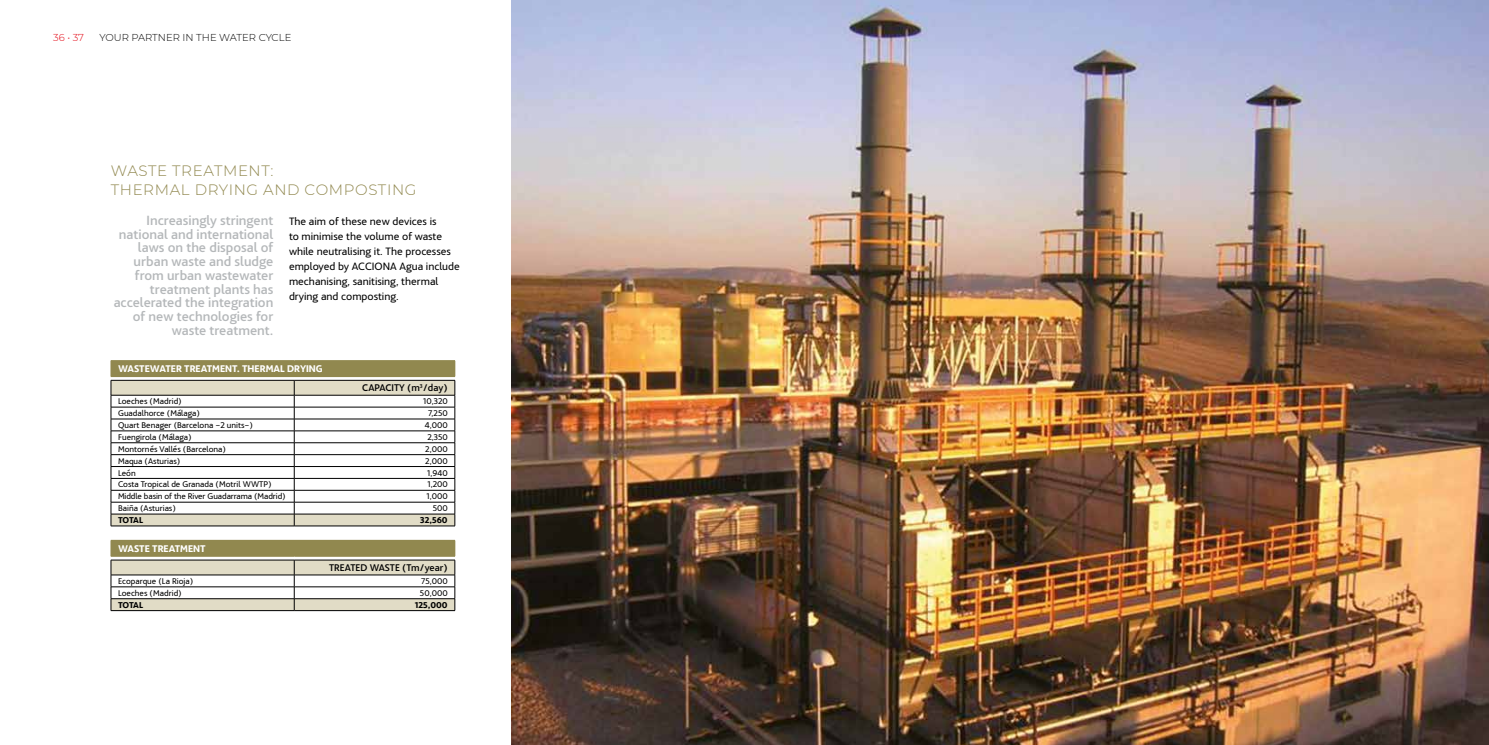
<style>
.page{position:relative;width:1489px;height:745px;background:#fff}
.page>*{position:absolute;margin:0;border:0;box-sizing:border-box;transform-origin:0 0}
.t1{font:300 15px/18.8px "Montserrat";letter-spacing:.04em;color:#91884f}
.t2{font:500 13.75px/13.8px "Acciona";color:#b5b8ba;text-align:right}
.t3{font:11.25px/15px "Acciona";color:#000}
.t4{font:700 10px "Acciona";color:#fff}
.t5{font:500 10px "Acciona";color:#000}
.t6{font:300 10px "Montserrat";color:#000}
.t7{font:300 10px "Montserrat";color:#e30613}
.t8{font:8.75px "Acciona";color:#000}
.t9{font:700 8.75px "Acciona";color:#000}
</style>
<div class="page">
<div style="left:111px;top:360px;width:344px;height:16px;background:#91884f"></div>
<svg style="left:323px;top:381px;width:131px;height:144px"></svg>
<hr style="left:294px;top:406px;width:161px;height:1px;background:#000">
<hr style="left:294px;top:418px;width:161px;height:1px;background:#000">
<hr style="left:294px;top:430px;width:161px;height:1px;background:#000">
<hr style="left:294px;top:442px;width:161px;height:1px;background:#000">
<hr style="left:294px;top:454px;width:161px;height:1px;background:#000">
<hr style="left:294px;top:466px;width:161px;height:1px;background:#000">
<hr style="left:294px;top:478px;width:161px;height:1px;background:#000">
<hr style="left:294px;top:489px;width:161px;height:1px;background:#000">
<hr style="left:294px;top:501px;width:161px;height:1px;background:#000">
<hr style="left:294px;top:513px;width:161px;height:1px;background:#000">
<hr style="left:111px;top:525px;width:183px;height:1px;background:#000">
<hr style="left:294px;top:525px;width:161px;height:1px;background:#000">
<hr style="left:294px;top:380px;width:161px;height:1px;background:#000">
<svg style="left:454px;top:377px;width:1px;height:148px"></svg>
<hr style="left:294px;top:395px;width:161px;height:1px;background:#000">
<hr style="left:294px;top:376px;width:161px;height:1px;background:#91884f">
<svg style="left:111px;top:360px;width:212px;height:165px"></svg>
<hr style="left:111px;top:610px;width:183px;height:1px;background:#000">
<hr style="left:294px;top:610px;width:161px;height:1px;background:#000">
<hr style="left:111px;top:539px;width:183px;height:1px;background:#91884f">
<hr style="left:294px;top:539px;width:161px;height:1px;background:#91884f">
<svg style="left:111px;top:540px;width:344px;height:70px"></svg>
<img style="left:511px;top:0;width:977px;height:744px">
<p class="t7" style="left:53px;top:30px;width:32px">36 • 37</p>
<p class="t6" style="left:99px;top:30px;width:193px">YO UR PARTN ER IN THE WATER CYCLE</p>
<h1 class="t1" style="left:111px;top:161px;width:164px">WASTE TREATM ENT:<br>THERMAL DRYING</h1>
<h1 class="t1" style="left:263px;top:179px;width:13px">AND</h1>
<h1 class="t1" style="left:304px;top:179px;width:93px">COM POSTING</h1>
<p class="t3" style="left:289px;top:213px;width:172px">The aim of these new devices is<br>to minimise the volume of waste while neutralising it. The processes employed by ACCIONA Agua include mechanising, sanitising, thermal drying and composting.</p>
<h2 class="t2" style="left:114px;top:212px;width:161px">Increasingly stringent national and international laws on the disposal of urban waste and sludge from urban wastewater treatment plants has accelerated the integration of new technologies for waste treatment.</h2>
<p class="t4" style="left:118px;top:360px;width:206px">WASTEWATER TREATMENT. THERMAL DRYING</p>
<p class="t5" style="left:362px;top:380px;width:87px">CAPACITY (m<sup>3</sup>/day)</p>
<p class="t8" style="left:118px;top:394px;width:65px">Loeches (Madrid)</p>
<p class="t8" style="left:423px;top:394px;width:26px">10,320</p>
<p class="t8" style="left:118px;top:406px;width:83px">Guadalhorce (Málaga)</p>
<p class="t8" style="left:428px;top:406px;width:21px">7,250</p>
<p class="t8" style="left:118px;top:418px;width:136px">Quart Benager (Barcelona –2 units–)</p>
<p class="t8" style="left:425px;top:418px;width:24px">4,000</p>
<p class="t8" style="left:118px;top:430px;width:75px">Fuengirola (Málaga)</p>
<p class="t8" style="left:427px;top:430px;width:22px">2,350</p>
<p class="t8" style="left:118px;top:442px;width:109px">Montornés Vallés (Barcelona)</p>
<p class="t8" style="left:425px;top:442px;width:24px">2,000</p>
<p class="t8" style="left:118px;top:453px;width:64px">Maqua (Asturias)</p>
<p class="t8" style="left:425px;top:453px;width:24px">2,000</p>
<p class="t8" style="left:118px;top:465px;width:19px">León</p>
<p class="t8" style="left:427px;top:465px;width:22px">1,940</p>
<p class="t8" style="left:118px;top:477px;width:155px">Costa Tropical de Granada (Motril WWTP)</p>
<p class="t8" style="left:427px;top:477px;width:22px">1,200</p>
<p class="t8" style="left:118px;top:489px;width:169px">Middle basin of the River Guadarrama (Madrid)</p>
<p class="t8" style="left:426px;top:489px;width:23px">1,000</p>
<p class="t8" style="left:118px;top:501px;width:59px">Baiña (Asturias)</p>
<p class="t8" style="left:432px;top:501px;width:17px">500</p>
<p class="t9" style="left:118px;top:512px;width:27px">TOTAL</p>
<p class="t9" style="left:420px;top:512px;width:29px">32,560</p>
<p class="t4" style="left:118px;top:540px;width:89px">WASTE TREATMENT</p>
<p class="t5" style="left:329px;top:559px;width:120px">TREATED WASTE (Tm/year)</p>
<p class="t8" style="left:118px;top:574px;width:77px">Ecoparque (La Rioja)</p>
<p class="t8" style="left:421px;top:574px;width:28px">75,000</p>
<p class="t8" style="left:118px;top:585px;width:65px">Loeches (Madrid)</p>
<p class="t8" style="left:420px;top:585px;width:29px">50,000</p>
<p class="t9" style="left:118px;top:597px;width:27px">TOTAL</p>
<p class="t9" style="left:415px;top:597px;width:34px">125,000</p>
</div>
